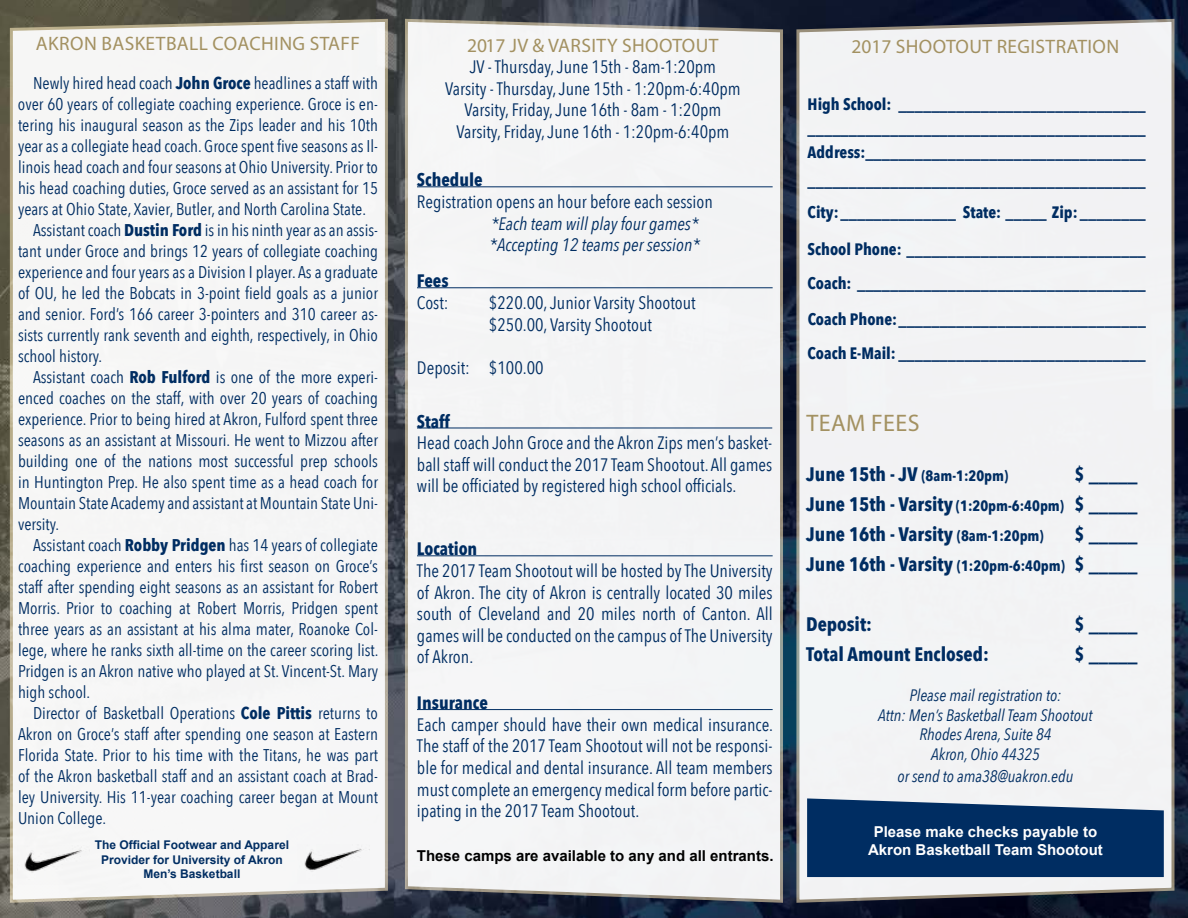
<style>
.page{position:relative;width:1188px;height:918px;background:#fff}
.page>*{position:absolute;margin:0;border:0;box-sizing:border-box;transform-origin:0 0}
.t1{font:24px "Myriad Pro";letter-spacing:.02em;color:#a39161}
.t2{font:700 19.5px/30px "Avenir Next Condensed";color:#002d62;text-align:justify}
.t3{font:19.5px "Myriad Pro";letter-spacing:.02em;color:#a39161}
.t4{font:18px/21.6px "Avenir Next Condensed";color:#002d62;text-align:justify}
.t5{font:italic 18px/21.6px "Avenir Next Condensed";color:#002d62}
.t6{font:700 18px "Avenir Next Condensed";color:#002d62}
.t7{font:16.95px "Avenir Next Condensed";color:#002d62}
.t8{font:700 16.5px/23.7px "Avenir Next Condensed";color:#002d62}
.t9{font:italic 16.5px/19.8px "Avenir Next Condensed";color:#002d62;text-align:center}
.t10{font:700 15px/18px "Arial";color:#fff;text-align:center}
.t11{font:700 15px "Arial";color:#000}
.t12{font:700 15px "Avenir Next Condensed";color:#002d62}
.t13{font:700 12px/14.4px "Arial";color:#002d62;text-align:center}
.s1{font-weight:700}
.s2{font-size:19.5px}
.s3{font-size:15px}
</style>
<div class="page">
<img style="left:0;top:0;width:1188px;height:918px">
<div style="left:8px;top:17px;width:381px;height:887px;background:#f6f6f5"></div>
<div style="left:403px;top:17px;width:382px;height:887px;background:#f3f4f5"></div>
<div style="left:795px;top:17px;width:381px;height:887px;background:#f2f2f4"></div>
<hr style="left:417px;top:555px;width:356px;height:1px;background:#002d62">
<hr style="left:417px;top:709px;width:356px;height:1px;background:#002d62">
<hr style="left:417px;top:428px;width:355px;height:1px;background:#002d62">
<hr style="left:417px;top:287px;width:356px;height:1px;background:#002d62">
<hr style="left:417px;top:186px;width:356px;height:1px;background:#002d62">
<svg style="left:807px;top:798px;width:357px;height:79px"></svg>
<img style="left:298px;top:844px;width:72px;height:40px">
<img style="left:17px;top:845px;width:72px;height:40px">
<p class="t3" style="left:36px;top:31px;width:326px">AKRON BASKETBALL COACHING STAFF</p>
<p class="t7" style="left:33px;top:69px;width:347px">Newly hired head coach <span class="s1">John Groce</span> headlines a staff with</p>
<p class="t7" style="left:18px;top:90px;width:362px">over 60 years of collegiate coaching experience. Groce is en-</p>
<p class="t7" style="left:18px;top:111px;width:361px">tering his inaugural season as the Zips leader and his 10th</p>
<p class="t7" style="left:18px;top:132px;width:361px">year as a collegiate head coach. Groce spent five seasons as Il-</p>
<p class="t7" style="left:18px;top:153px;width:362px">linois head coach and four seasons at Ohio University. Prior to</p>
<p class="t7" style="left:18px;top:174px;width:362px">his head coaching duties, Groce served as an assistant for 15</p>
<p class="t7" style="left:18px;top:195px;width:350px">years at Ohio State, Xavier, Butler, and North Carolina State.</p>
<p class="t7" style="left:33px;top:216px;width:346px">Assistant coach <span class="s1">Dustin Ford</span> is in his ninth year as an assis-</p>
<p class="t7" style="left:18px;top:237px;width:362px">tant under Groce and brings 12 years of collegiate coaching</p>
<p class="t7" style="left:18px;top:258px;width:362px">experience and four years as a Division I player. As a graduate</p>
<p class="t7" style="left:18px;top:279px;width:362px">of OU, he led the Bobcats in 3-point field goals as a junior</p>
<p class="t7" style="left:18px;top:300px;width:361px">and senior. Ford’s 166 career 3-pointers and 310 career as-</p>
<p class="t7" style="left:18px;top:321px;width:361px">sists currently rank seventh and eighth, respectively, in Ohio</p>
<p class="t7" style="left:18px;top:342px;width:86px">school history.</p>
<p class="t7" style="left:33px;top:363px;width:346px">Assistant coach <span class="s1">Rob Fulford</span> is one of the more experi-</p>
<p class="t7" style="left:18px;top:384px;width:362px">enced coaches on the staff, with over 20 years of coaching</p>
<p class="t7" style="left:18px;top:405px;width:361px">experience. Prior to being hired at Akron, Fulford spent three</p>
<p class="t7" style="left:18px;top:426px;width:362px">seasons as an assistant at Missouri. He went to Mizzou after</p>
<p class="t7" style="left:18px;top:447px;width:361px">building one of the nations most successful prep schools</p>
<p class="t7" style="left:18px;top:468px;width:362px">in Huntington Prep. He also spent time as a head coach for</p>
<p class="t7" style="left:18px;top:489px;width:361px">Mountain State Academy and assistant at Mountain State Uni-</p>
<p class="t7" style="left:18px;top:510px;width:43px">versity.</p>
<p class="t7" style="left:33px;top:531px;width:346px">Assistant coach <span class="s1">Robby Pridgen</span> has 14 years of collegiate</p>
<p class="t7" style="left:18px;top:552px;width:362px">coaching experience and enters his first season on Groce’s</p>
<p class="t7" style="left:18px;top:573px;width:362px">staff after spending eight seasons as an assistant for Robert</p>
<p class="t7" style="left:18px;top:594px;width:361px">Morris. Prior to coaching at Robert Morris, Pridgen spent</p>
<p class="t7" style="left:18px;top:615px;width:361px">three years as an assistant at his alma mater, Roanoke Col-</p>
<p class="t7" style="left:18px;top:636px;width:362px">lege, where he ranks sixth all-time on the career scoring list.</p>
<p class="t7" style="left:18px;top:657px;width:362px">Pridgen is an Akron native who played at St. Vincent-St. Mary</p>
<p class="t7" style="left:18px;top:678px;width:74px">high school.</p>
<p class="t7" style="left:33px;top:699px;width:347px">Director of Basketball Operations <span class="s1">Cole Pittis</span> returns to</p>
<p class="t7" style="left:18px;top:720px;width:362px">Akron on Groce’s staff after spending one season at Eastern</p>
<p class="t7" style="left:18px;top:741px;width:362px">Florida State. Prior to his time with the Titans, he was part</p>
<p class="t7" style="left:18px;top:762px;width:361px">of the Akron basketball staff and an assistant coach at Brad-</p>
<p class="t7" style="left:18px;top:783px;width:362px">ley University. His 11-year coaching career began at Mount</p>
<p class="t7" style="left:18px;top:804px;width:90px">Union College.</p>
<p class="t13" style="left:95px;top:838px;width:196px">The Official Footwear and Apparel<br>Provider for University of Akron<br>Men’s Basketball</p>
<p class="t3" style="left:467px;top:33px;width:253px">2017 JV &amp; VARSITY SHOOTOUT</p>
<p class="t4" style="left:445px;top:55px;width:297px;text-align:center">JV - Thursday, June 15th - 8am-1:20pm<br>Varsity - Thursday, June 15th - 1:20pm-6:40pm Varsity, Friday, June 16th - 8am - 1:20pm Varsity, Friday, June 16th - 1:20pm-6:40pm</p>
<p class="t6" style="left:417px;top:169px;width:67px">Schedule</p>
<p class="t4" style="left:417px;top:190px;width:297px">Registration opens an hour before each session</p>
<p class="t5" style="left:490px;top:213px;width:212px">*Each team will play four games* *Accepting 12 teams per session*</p>
<p class="t6" style="left:417px;top:270px;width:33px">Fees</p>
<p class="t4" style="left:417px;top:291px;width:33px">Cost:</p>
<p class="t4" style="left:489px;top:291px;width:208px">$220.00, Junior Varsity Shootout $250.00, Varsity Shootout</p>
<p class="t4" style="left:417px;top:356px;width:128px">Deposit: $100.00</p>
<p class="t6" style="left:417px;top:410px;width:34px">Staff</p>
<p class="t4" style="left:417px;top:431px;width:357px">Head coach John Groce and the Akron Zips men’s basket&shy;ball staff will conduct the 2017 Team Shootout. All games will be officiated by registered high school officials.</p>
<p class="t6" style="left:417px;top:538px;width:62px">Location</p>
<p class="t4" style="left:417px;top:559px;width:357px">The 2017 Team Shootout will be hosted by The University of Akron. The city of Akron is centrally located 30 miles south of Cleveland and 20 miles north of Canton. All games will be conducted on the campus of The University of Akron.</p>
<p class="t6" style="left:417px;top:692px;width:72px">Insurance</p>
<p class="t4" style="left:417px;top:713px;width:358px">Each camper should have their own medical insurance.<br>The staff of the 2017 Team Shootout will not be responsi&shy;ble for medical and dental insurance. All team members must complete an emergency medical form before partic&shy;ipating in the 2017 Team Shootout.</p>
<p class="t11" style="left:417px;top:846px;width:358px">These camps are available to any and all entrants.</p>
<p class="t3" style="left:851px;top:34px;width:269px">2017 SHOOTOUT REGISTRATION</p>
<p class="t8" style="left:808px;top:92px;width:340px;text-align:justify">High School: ______________________________ _________________________________________ Address:__________________________________</p>
<p class="t8" style="left:808px;top:164px;width:340px;line-height:32px">_________________________________________<br>City:______________ State: _____ Zip: ________</p>
<p class="t8" style="left:808px;top:232px;width:340px;line-height:34.3px">School Phone: _____________________________<br>Coach: ___________________________________</p>
<p class="t8" style="left:808px;top:302px;width:340px;line-height:33.9px">Coach Phone:______________________________<br>Coach E-Mail: ______________________________</p>
<h1 class="t1" style="left:806px;top:409px;width:115px">TEAM FEES</h1>
<p class="t12" style="left:806px;top:467px;width:204px"><span class="s2">June 15th - JV</span> (8am-1:20pm)</p>
<p class="t2" style="left:806px;top:459px;width:333px;text-indent:269px">$ _____ June 15th - Varsity <span class="s3">(1:20pm-6:40pm)</span> $ _____ June 16th - Varsity <span class="s3">(8am-1:20pm)</span></p>
<p class="t2" style="left:806px;top:519px;width:333px;text-align:right">$ _____<br>June 16th - Varsity <span class="s3">(1:20pm-6:40pm)</span> $ _____</p>
<p class="t2" style="left:806px;top:609px;width:67px">Deposit:</p>
<p class="t2" style="left:1075px;top:609px;width:65px">$ _____</p>
<p class="t2" style="left:806px;top:639px;width:184px">Total Amount Enclosed:</p>
<p class="t2" style="left:1075px;top:639px;width:65px">$ _____</p>
<p class="t9" style="left:878px;top:685px;width:216px">Please mail registration to:<br>Attn: Men’s Basketball Team Shootout<br>Rhodes Arena, Suite 84<br>Akron, Ohio 44325</p>
<p class="t9" style="left:897px;top:766px;width:177px">or send to ama38@uakron.edu</p>
<p class="t10" style="left:868px;top:823px;width:236px">Please make checks payable to<br>Akron Basketball Team Shootout</p>
</div>
